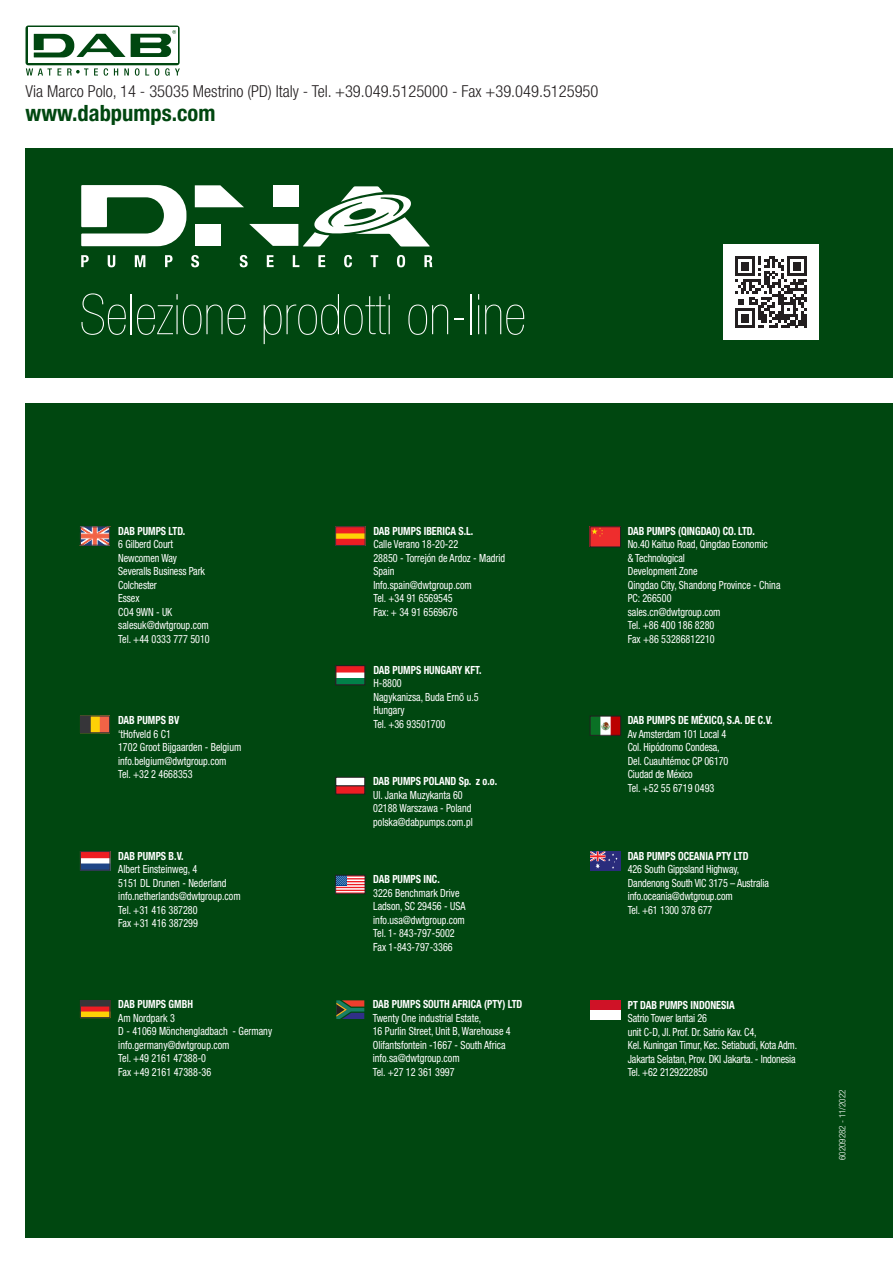
<style>
.page{position:relative;width:893px;height:1263px;background:#fff}
.page>*{position:absolute;margin:0;border:0;box-sizing:border-box;transform-origin:0 0}
.t1{font:200 condensed 56.25px "Helvetica Neue LT Std";color:#fff}
.t2{font:700 condensed 22.5px "Helvetica Neue LT Std";color:#004710}
.t3{font:300 condensed 16.5px "Helvetica Neue LT Std";color:#231f20}
.t4{font:condensed 11.25px/13.5px "Helvetica Neue LT Std";color:#fff;scale:.9 1}
.t5{font:700 condensed 11.25px "Helvetica Neue LT Std";color:#fff;scale:.9 1}
.t6{font:300 condensed 9px "Helvetica Neue LT Std";color:#fff}
.s1{font-family:"Arial";font-stretch:normal}
</style>
<div class="page">
<div style="left:26px;top:403px;width:867px;height:834px;background:#004710"></div>
<svg style="left:26px;top:68px;width:26px;height:8px"></svg>
<svg style="left:58px;top:68px;width:3px;height:8px"></svg>
<svg style="left:94px;top:68px;width:4px;height:8px"></svg>
<svg style="left:104px;top:68px;width:4px;height:8px"></svg>
<svg style="left:114px;top:68px;width:4px;height:8px"></svg>
<svg style="left:124px;top:68px;width:5px;height:8px"></svg>
<svg style="left:135px;top:68px;width:14px;height:8px"></svg>
<svg style="left:155px;top:68px;width:4px;height:8px"></svg>
<svg style="left:165px;top:68px;width:15px;height:8px"></svg>
<div style="left:26px;top:26px;width:154px;height:39px;background:linear-gradient(to bottom,#004710,#004710);border-radius:3px"></div>
<div style="left:28px;top:28px;width:149px;height:35px;background:#fff"></div>
<svg style="left:67px;top:68px;width:21px;height:8px"></svg>
<svg style="left:131px;top:30px;width:45px;height:27px"></svg>
<svg style="left:34px;top:34px;width:91px;height:23px"></svg>
<div style="left:26px;top:148px;width:867px;height:229px;background:#004710"></div>
<div style="left:723px;top:245px;width:96px;height:95px;background:#fff"></div>
<svg style="left:735px;top:256px;width:72px;height:72px"></svg>
<svg style="left:81px;top:185px;width:105px;height:61px"></svg>
<svg style="left:81px;top:255px;width:8px;height:12px"></svg>
<svg style="left:108px;top:255px;width:7px;height:12px"></svg>
<svg style="left:135px;top:255px;width:10px;height:12px"></svg>
<svg style="left:165px;top:255px;width:8px;height:12px"></svg>
<svg style="left:191px;top:255px;width:8px;height:12px"></svg>
<svg style="left:240px;top:255px;width:8px;height:12px"></svg>
<svg style="left:267px;top:255px;width:7px;height:12px"></svg>
<svg style="left:293px;top:255px;width:6px;height:12px"></svg>
<svg style="left:318px;top:255px;width:7px;height:12px"></svg>
<svg style="left:344px;top:255px;width:8px;height:12px"></svg>
<svg style="left:371px;top:255px;width:7px;height:12px"></svg>
<svg style="left:397px;top:255px;width:8px;height:12px"></svg>
<svg style="left:424px;top:255px;width:9px;height:12px"></svg>
<svg style="left:195px;top:185px;width:235px;height:61px"></svg>
<svg style="left:82px;top:529px;width:25px;height:14px"></svg>
<div style="left:80px;top:527px;width:29px;height:18px;border:1px solid #363539"></div>
<svg style="left:82px;top:858px;width:26px;height:6px"></svg>
<div style="left:80px;top:864px;width:30px;height:6px;background:#1f4587"></div>
<div style="left:80px;top:851px;width:30px;height:7px;background:#ee1d23"></div>
<div style="left:80px;top:851px;width:30px;height:19px;border:1px solid #363539"></div>
<svg style="left:336px;top:1000px;width:28px;height:19px"></svg>
<svg style="left:82px;top:1006px;width:26px;height:6px"></svg>
<div style="left:80px;top:1000px;width:30px;height:6px;background:#363539"></div>
<div style="left:80px;top:1012px;width:30px;height:5px;background:#fed006"></div>
<div style="left:80px;top:1000px;width:30px;height:17px;border:1px solid #363539"></div>
<div style="left:336px;top:786px;width:29px;height:8px;background:#ee1d23"></div>
<div style="left:336px;top:777px;width:29px;height:9px;background:#fff"></div>
<div style="left:336px;top:777px;width:29px;height:9px;border:1px solid #231f20"></div>
<svg style="left:90px;top:718px;width:10px;height:13px"></svg>
<div style="left:100px;top:716px;width:10px;height:17px;background:#f16346"></div>
<div style="left:80px;top:716px;width:10px;height:17px;background:#363539"></div>
<div style="left:80px;top:716px;width:30px;height:17px;border:1px solid #363539"></div>
<svg style="left:338px;top:533px;width:25px;height:6px"></svg>
<div style="left:336px;top:539px;width:29px;height:6px;background:#ee1d23"></div>
<div style="left:336px;top:527px;width:29px;height:6px;background:#ee1d23"></div>
<svg style="left:336px;top:875px;width:29px;height:19px"></svg>
<svg style="left:336px;top:875px;width:29px;height:16px"></svg>
<svg style="left:336px;top:665px;width:29px;height:20px"></svg>
<svg style="left:590px;top:527px;width:31px;height:20px"></svg>
<svg style="left:590px;top:716px;width:31px;height:19px"></svg>
<div style="left:590px;top:851px;width:31px;height:20px;background:#2a2c7c"></div>
<svg style="left:590px;top:851px;width:27px;height:18px"></svg>
<div style="left:590px;top:1000px;width:31px;height:20px;background:#cf1226"></div>
<div style="left:590px;top:1010px;width:31px;height:10px;background:#fff"></div>
<h3 class="t3" style="left:26px;top:82px;width:574px">Via Marco Polo, 14 - 35035 Mestrino (PD) Italy - Tel. +39.049.5125000 - Fax +39.049.5125950</h3>
<h2 class="t2" style="left:26px;top:100px;width:191px">www.dabpumps.com</h2>
<h1 class="t1" style="left:80px;top:283px;width:448px">Selezione prodotti on-line</h1>
<p class="t5" style="left:118px;top:524px;width:76px">DAB PUMPS LTD.</p>
<p class="t4" style="left:118px;top:537px;width:103px">6 Gilberd Court<br>Newcomen Way<br>Severalls Business Park<br>Colchester<br>Essex<br>CO4 9WN - UK salesuk@dwtgroup.com<br>Tel. +44 0333 777 5010</p>
<p class="t5" style="left:118px;top:713px;width:69px">DAB PUMPS BV</p>
<p class="t4" style="left:118px;top:727px;width:138px">‘tHofveld 6 C1<br>1702 Groot Bijgaarden - Belgium info.belgium@dwtgroup.com<br>Tel. +32 2 4668353</p>
<p class="t5" style="left:118px;top:849px;width:74px">DAB PUMPS B.V.</p>
<p class="t4" style="left:118px;top:862px;width:138px">Albert Einsteinweg, 4<br>5151 DL Drunen - Nederland info.netherlands@dwtgroup.com<br>Tel. +31 416 387280<br>Fax +31 416 387299</p>
<p class="t5" style="left:118px;top:998px;width:84px">DAB PUMPS GMBH</p>
<p class="t4" style="left:118px;top:1011px;width:172px">Am Nordpark 3<br>D - 41069 Mönchengladbach - Germany info.germany@dwtgroup.com<br>Tel. +49 2161 47388-0<br>Fax +49 2161 47388-36</p>
<p class="t5" style="left:373px;top:524px;width:112px">DAB PUMPS IBERICA S.L.</p>
<p class="t4" style="left:373px;top:538px;width:148px">Calle Verano 18-20-22<br>28850 - Torrejón de Ardoz - Madrid<br>Spain<br>Info.spain@dwtgroup.com<br>Tel. +34 91 6569545<br>Fax: + 34 91 6569676</p>
<p class="t5" style="left:373px;top:663px;width:122px">DAB PUMPS HUNGARY KFT.</p>
<p class="t4" style="left:373px;top:676px;width:118px">H-8800<br>Nagykanizsa, Buda Ern<span class="s1">ő</span> u.5<br>Hungary<br>Tel. +36 93501700</p>
<p class="t5" style="left:373px;top:774px;width:139px">DAB PUMPS POLAND Sp. z o.o.</p>
<p class="t4" style="left:373px;top:788px;width:112px">Ul. Janka Muzykanta 60<br>02188 Warszawa - Poland polska@dabpumps.com.pl</p>
<p class="t5" style="left:373px;top:873px;width:75px">DAB PUMPS INC.</p>
<p class="t4" style="left:373px;top:886px;width:104px">3226 Benchmark Drive<br>Ladson, SC 29456 - USA info.usa@dwtgroup.com<br>Tel. 1- 843-797-5002<br>Fax 1-843-797-3366</p>
<p class="t5" style="left:373px;top:998px;width:168px">DAB PUMPS SOUTH AFRICA (PTY) LTD</p>
<p class="t4" style="left:373px;top:1011px;width:155px">Twenty One industrial Estate,<br>16 Purlin Street, Unit B, Warehouse 4<br>Olifantsfontein -1667 - South Africa info.sa@dwtgroup.com<br>Tel. +27 12 361 3997</p>
<p class="t5" style="left:628px;top:524px;width:143px">DAB PUMPS (QINGDAO) CO. LTD.</p>
<p class="t4" style="left:628px;top:537px;width:171px">No.40 Kaituo Road, Qingdao Economic<br>&amp; Technological<br>Development Zone<br>Qingdao City, Shandong Province - China<br>PC: 266500<br>sales.cn@dwtgroup.com<br>Tel. +86 400 186 8280<br>Fax +86 53286812210</p>
<p class="t5" style="left:628px;top:713px;width:162px">DAB PUMPS DE MÉXICO, S.A. DE C.V.</p>
<p class="t4" style="left:628px;top:727px;width:113px">Av Amsterdam 101 Local 4<br>Col. Hipódromo Condesa,<br>Del. Cuauhtémoc CP 06170<br>Ciudad de México<br>Tel. +52 55 6719 0493</p>
<p class="t5" style="left:628px;top:849px;width:136px">DAB PUMPS OCEANIA PTY LTD</p>
<p class="t4" style="left:628px;top:862px;width:158px">426 South Gippsland Highway,<br>Dandenong South VIC 3175 – Australia info.oceania@dwtgroup.com<br>Tel. +61 1300 378 677</p>
<p class="t5" style="left:628px;top:998px;width:120px">PT DAB PUMPS INDONESIA</p>
<p class="t4" style="left:628px;top:1011px;width:190px">Satrio Tower lantai 26<br>unit C-D, Jl. Prof. Dr. Satrio Kav. C4,<br>Kel. Kuningan Timur, Kec. Setiabudi, Kota Adm.<br>Jakarta Selatan, Prov. DKI Jakarta. - Indonesia Tel. +62 2129222850</p>
<p class="t6" style="left:837px;top:1160px;width:72px;rotate:-90deg">60209282 - 11/2022</p>
</div>
